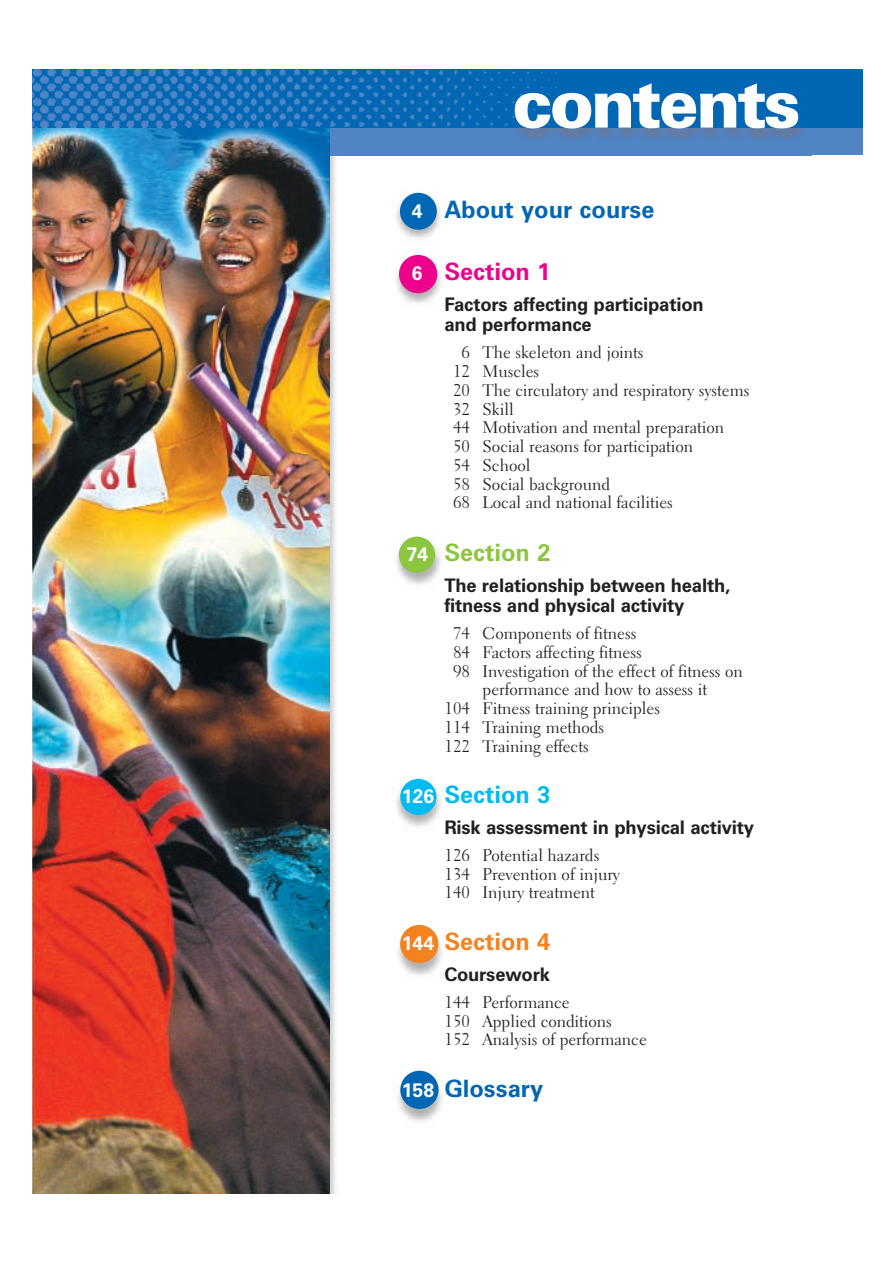
<style>
.page{position:relative;width:893px;height:1263px;background:#fff}
.page>*{position:absolute;margin:0;border:0;box-sizing:border-box;transform-origin:0 0}
.t1{font:900 67.5px "Zurich BT";letter-spacing:-.045em;color:#fff}
.t2{font:700 24px "Zurich BT";color:#0166b3}
.t3{font:700 24px "Zurich BT";color:#00baf1}
.t4{font:700 24px "Zurich BT";color:#f58220}
.t5{font:700 24px "Zurich BT";color:#8bc63e}
.t6{font:700 24px "Zurich BT";color:#ed028c}
.t7{font:700 18.75px/20.2px "Zurich BT";letter-spacing:-.01em;color:#231f20}
.t8{font:16.8px/18.8px "Electra LH";color:#231f20}
.s1{font-size:19.5px;color:#fff}
</style>
<div class="page">
<img style="left:396px;top:192px;width:45px;height:46px">
<img style="left:396px;top:254px;width:45px;height:49px">
<img style="left:396px;top:536px;width:45px;height:48px">
<img style="left:396px;top:778px;width:45px;height:48px">
<img style="left:398px;top:924px;width:44px;height:51px">
<img style="left:398px;top:1070px;width:44px;height:51px">
<img style="left:329px;top:155px;width:13px;height:1039px">
<div style="left:34px;top:118px;width:828px;height:37px;background:#5084c4"></div>
<img style="left:329px;top:128px;width:473px;height:27px">
<div style="left:400px;top:1071px;width:38px;height:38px;background:#0166b3;border-radius:50%"></div>
<div style="left:400px;top:925px;width:38px;height:38px;background:#f58220;border-radius:50%"></div>
<div style="left:400px;top:779px;width:36px;height:36px;background:#00baf1;border-radius:50%"></div>
<div style="left:399px;top:537px;width:36px;height:36px;background:#8bc63e;border-radius:50%"></div>
<div style="left:400px;top:193px;width:37px;height:37px;background:#0166b3;border-radius:50%"></div>
<div style="left:399px;top:255px;width:38px;height:38px;background:#ed028c;border-radius:50%"></div>
<img style="left:33px;top:128px;width:296px;height:1066px">
<div style="left:33px;top:69px;width:829px;height:59px;background:#0166b3"></div>
<img style="left:33px;top:69px;width:524px;height:59px">
<h1 class="t1" style="left:512px;top:80px;width:290px">contents</h1>
<h2 class="t2" style="left:411px;top:201px;width:244px"><span class="s1">4</span> About your course</h2>
<h2 class="t6" style="left:411px;top:263px;width:140px"><span class="s1">6</span> Section 1</h2>
<p class="t7" style="left:444px;top:296px;width:261px">Factors affecting participation and performance</p>
<p class="t8" style="left:453px;top:345px;width:298px;text-indent:8px">6 The skeleton and joints<br>12 Muscles<br>20 The circulatory and respiratory systems<br>32 Skill<br>44 Motivation and mental preparation<br>50 Social reasons for participation<br>54 School<br>58 Social background<br>68 Local and national facilities</p>
<h2 class="t5" style="left:407px;top:544px;width:145px"><span class="s1">74</span> Section 2</h2>
<p class="t7" style="left:444px;top:577px;width:287px">The relationship between health, fitness and physical activity</p>
<p class="t8" style="left:453px;top:626px;width:185px">74 Components of fitness</p>
<p class="t8" style="left:453px;top:644px;width:190px">84 Factors affecting fitness</p>
<p class="t8" style="left:453px;top:663px;width:291px">98 Investigation of the effect of fitness on</p>
<p class="t8" style="left:482px;top:682px;width:226px">performance and how to assess it</p>
<p class="t8" style="left:444px;top:701px;width:217px">104 Fitness training principles</p>
<p class="t8" style="left:444px;top:719px;width:161px">114 Training methods</p>
<p class="t8" style="left:444px;top:738px;width:145px">122 Training effects</p>
<h2 class="t3" style="left:402px;top:786px;width:150px"><span class="s1">126</span> Section 3</h2>
<p class="t7" style="left:444px;top:819px;width:311px">Risk assessment in physical activity</p>
<p class="t8" style="left:444px;top:848px;width:177px">126 Potential hazards<br>134 Prevention of injury<br>140 Injury treatment</p>
<h2 class="t4" style="left:402px;top:933px;width:150px"><span class="s1">144</span> Section 4</h2>
<p class="t7" style="left:444px;top:966px;width:107px">Coursework</p>
<p class="t8" style="left:444px;top:994px;width:204px">144 Performance<br>150 Applied conditions<br>152 Analysis of performance</p>
<h2 class="t2" style="left:402px;top:1080px;width:143px"><span class="s1">158</span> Glossary</h2>
</div>
